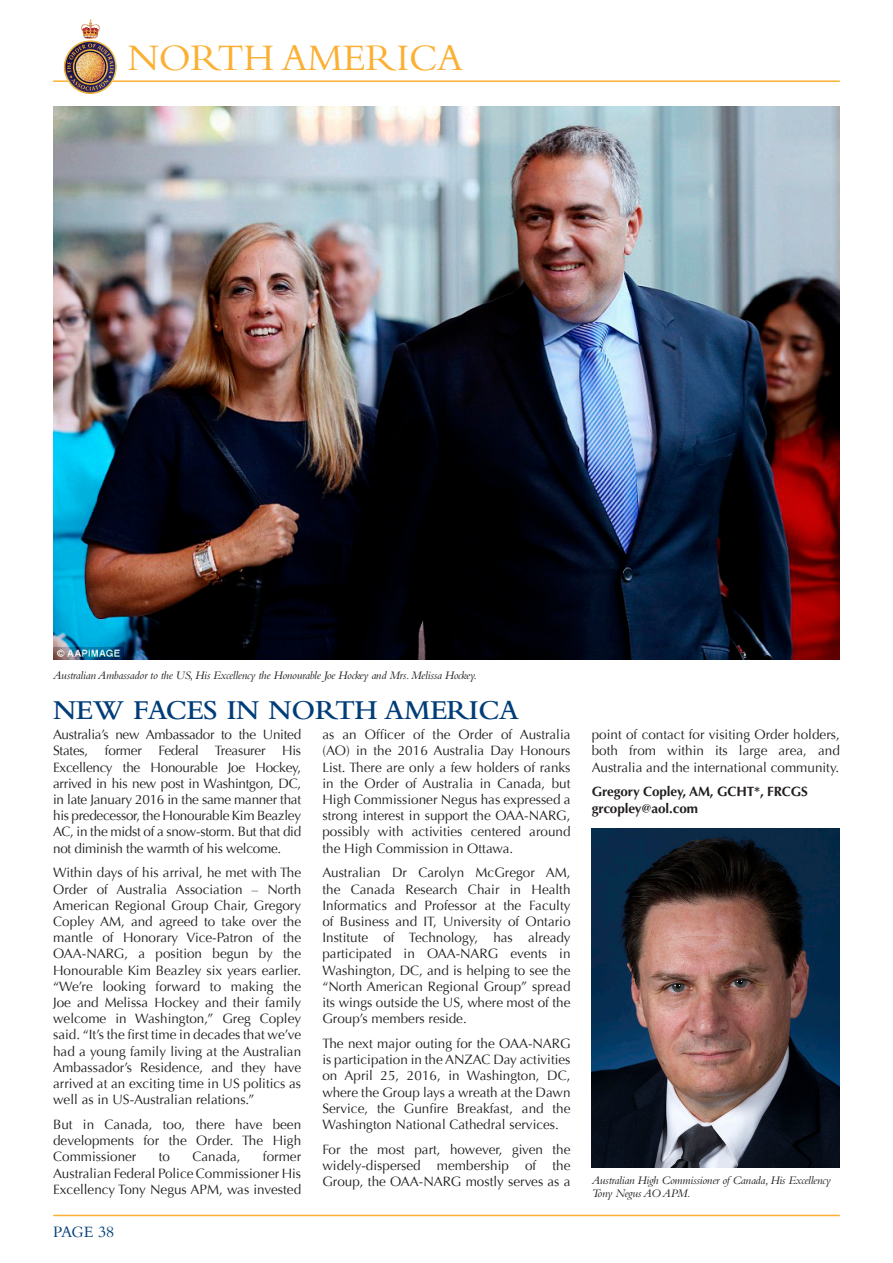
<style>
.page{position:relative;width:893px;height:1263px;background:#fff}
.page>*{position:absolute;margin:0;border:0;box-sizing:border-box;transform-origin:0 0}
.t1{font:39px "Bembo";letter-spacing:-.01em;color:#fbb033}
.t2{font:600 28.5px "Bembo";letter-spacing:-.01em;color:#003d78}
.t3{font:16.5px "Bembo";letter-spacing:-.02em;color:#003d78}
.t4{font:13.5px/16.2px "Optima";color:#231f20;text-align:justify}
.t5{font:700 13.5px/16.2px "Optima";letter-spacing:-.01em;color:#231f20}
.t6{font:italic 12px/13.5px "Bembo";letter-spacing:-.02em;color:#231f20}
</style>
<div class="page">
<hr style="left:53px;top:80px;width:787px;height:2px;background:#fbb033">
<hr style="left:53px;top:1215px;width:787px;height:1px;background:#fbb033">
<img style="left:61px;top:19px;width:59px;height:75px">
<img style="left:53px;top:106px;width:787px;height:554px">
<img style="left:592px;top:829px;width:248px;height:338px">
<h1 class="t1" style="left:128px;top:35px;width:337px">NORTH AMERICA</h1>
<p class="t6" style="left:53px;top:668px;width:425px">Australian Ambassador to the US, His Excellency the Honourable Joe Hockey and Mrs. Melissa Hockey.</p>
<h2 class="t2" style="left:53px;top:694px;width:467px">NEW FACES IN NORTH AMERICA</h2>
<p class="t4" style="left:53px;top:727px;width:250px">Australia’s new Ambassador to the United States, former Federal Treasurer His Excellency the Honourable Joe Hockey, arrived in his new post in Washintgon, DC, in late January 2016 in the same manner that his predecessor, the Honourable Kim Beazley AC, in the midst of a snow-storm. But that did not diminish the warmth of his welcome.</p>
<p class="t4" style="left:53px;top:865px;width:250px">Within days of his arrival, he met with The Order of Australia Association – North American Regional Group Chair, Gregory Copley AM, and agreed to take over the mantle of Honorary Vice-Patron of the OAA-NARG, a position begun by the Honourable Kim Beazley six years earlier. “We’re looking forward to making the Joe and Melissa Hockey and their family welcome in Washington,” Greg Copley said. “It’s the first time in decades that we’ve had a young family living at the Australian Ambassador’s Residence, and they have arrived at an exciting time in US politics as well as in US-Australian relations.”</p>
<p class="t4" style="left:53px;top:1116px;width:250px">But in Canada, too, there have been developments for the Order. The High Commissioner</p>
<p class="t4" style="left:322px;top:727px;width:250px">as an Officer of the Order of Australia (AO) in the 2016 Australia Day Honours List. There are only a few holders of ranks in the Order of Australia in Canada, but High Commissioner Negus has expressed a strong interest in support the OAA-NARG, possibly with activities centered around the High Commission in Ottawa.</p>
<p class="t4" style="left:322px;top:865px;width:250px">Australian Dr Carolyn McGregor AM, the Canada Research Chair in Health Informatics and Professor at the Faculty of Business and IT, University of Ontario Institute of Technology, has already participated in OAA-NARG events in Washington, DC, and is helping to see the “North American Regional Group” spread its wings outside the US, where most of the Group’s members reside.</p>
<p class="t4" style="left:322px;top:1035px;width:250px">The next major outing for the OAA-NARG is participation in the ANZAC Day activities on April 25, 2016, in Washington, DC, where the Group lays a wreath at the Dawn Service, the Gunfire Breakfast, and the Washington National Cathedral services.</p>
<p class="t4" style="left:322px;top:1141px;width:250px">For the most part, however, given the widely-dispersed membership of the Group, the OAA-NARG mostly serves as a</p>
<p class="t4" style="left:53px;top:1149px;width:250px;text-indent:210px">former Australian Federal Police Commissioner His Excellency Tony Negus APM, was invested</p>
<p class="t4" style="left:159px;top:1149px;width:13px">to</p>
<p class="t4" style="left:192px;top:1149px;width:50px">Canada,</p>
<p class="t3" style="left:53px;top:1223px;width:63px">PAGE 38</p>
<p class="t4" style="left:592px;top:727px;width:250px">point of contact for visiting Order holders, both from within its large area, and Australia and the international community.</p>
<p class="t5" style="left:592px;top:784px;width:218px">Gregory Copley, AM, GCHT*, FRCGS grcopley@aol.com</p>
<p class="t6" style="left:592px;top:1173px;width:241px">Australian High Commissioner of Canada, His Excellency<br>Tony Negus AO APM.</p>
</div>
